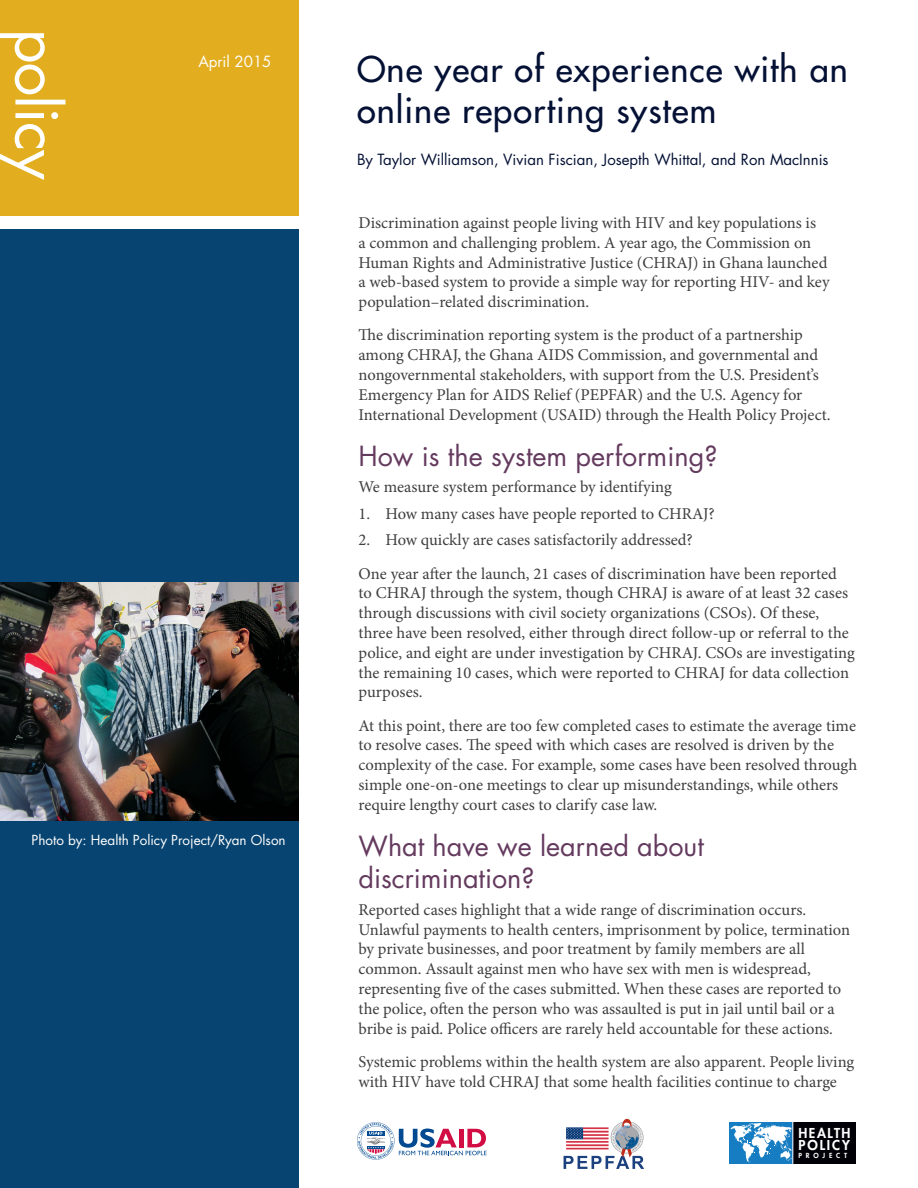
<style>
.page{position:relative;width:918px;height:1188px;background:#fff}
.page>*{position:absolute;margin:0;border:0;box-sizing:border-box;transform-origin:0 0}
.t1{font:500 34.5px/41.4px "Futura Std";letter-spacing:.03em;color:#041135}
.t2{font:27px/32.4px "Futura Std";color:#643a5e}
.t3{font:16.5px/19.8px "Minion Pro";color:#3e3e3f}
.t4{font:15px "Futura Std";color:#041135}
.t5{font:15px "Futura Std";color:#fff}
.t6{font:13.5px "Futura Std";color:#fff}
.t7{font:800 13.35px/12.5px "Futura Std";letter-spacing:.13em;color:#fff}
.t8{font:800 6.75px "Futura Std";letter-spacing:.565em;color:#fff}
</style>
<div class="page">
<div style="left:0;top:0;width:299px;height:216px;background:#e2ae1f"></div>
<div style="left:0;top:229px;width:299px;height:959px;background:#074471"></div>
<svg style="left:0;top:33px;width:65px;height:147px"></svg>
<div style="left:793px;top:1122px;width:63px;height:42px;background:#000006"></div>
<div style="left:730px;top:1122px;width:63px;height:42px;background:#177dc2"></div>
<svg style="left:730px;top:1123px;width:62px;height:40px"></svg>
<hr style="left:792px;top:1122px;width:1px;height:42px;background:#fff">
<svg style="left:357px;top:1122px;width:130px;height:38px"></svg>
<img style="left:0;top:583px;width:298px;height:238px">
<img style="left:563px;top:1118px;width:81px;height:51px">
<img style="left:564px;top:1156px;width:80px;height:13px">
<p class="t5" style="left:198px;top:52px;width:75px">April 2015</p>
<p class="t6" style="left:32px;top:832px;width:256px">Photo by: Health Policy Project/Ryan Olson</p>
<h1 class="t1" style="left:357px;top:48px;width:492px">One year of experience with an online reporting system</h1>
<p class="t4" style="left:357px;top:150px;width:473px">By Taylor Williamson, Vivian Fiscian, Josepth Whittal, and Ron MacInnis</p>
<p class="t3" style="left:359px;top:213px;width:473px">Discrimination against people living with HIV and key populations is<br>a common and challenging problem. A year ago, the Commission on Human Rights and Administrative Justice (CHRAJ) in Ghana launched a web-based system to provide a simple way for reporting HIV- and key population–related discrimination.</p>
<p class="t3" style="left:359px;top:325px;width:474px">The discrimination reporting system is the product of a partnership among CHRAJ, the Ghana AIDS Commission, and governmental and nongovernmental stakeholders, with support from the U.S. President’s Emergency Plan for AIDS Relief (PEPFAR) and the U.S. Agency for International Development (USAID) through the Health Policy Project.</p>
<h2 class="t2" style="left:359px;top:440px;width:360px">How is the system performing?</h2>
<p class="t3" style="left:359px;top:477px;width:315px">We measure system performance by identifying</p>
<p class="t3" style="left:359px;top:504px;width:358px">1. How many cases have people reported to CHRAJ?</p>
<p class="t3" style="left:359px;top:523px;width:480px;line-height:33.3px">2. How quickly are cases satisfactorily addressed?<br>One year after the launch, 21 cases of discrimination have been reported</p>
<p class="t3" style="left:359px;top:583px;width:498px">to CHRAJ through the system, though CHRAJ is aware of at least 32 cases through discussions with civil society organizations (CSOs). Of these, three have been resolved, either through direct follow-up or referral to the police, and eight are under investigation by CHRAJ. CSOs are investigating the remaining 10 cases, which were reported to CHRAJ for data collection purposes.</p>
<p class="t3" style="left:359px;top:716px;width:500px">At this point, there are too few completed cases to estimate the average time to resolve cases. The speed with which cases are resolved is driven by the complexity of the case. For example, some cases have been resolved through simple one-on-one meetings to clear up misunderstandings, while others require lengthy court cases to clarify case law.</p>
<h2 class="t2" style="left:359px;top:830px;width:347px">What have we learned about discrimination?</h2>
<p class="t3" style="left:359px;top:900px;width:493px">Reported cases highlight that a wide range of discrimination occurs.<br>Unlawful payments to health centers, imprisonment by police, termination by private businesses, and poor treatment by family members are all common. Assault against men who have sex with men is widespread, representing five of the cases submitted. When these cases are reported to the police, often the person who was assaulted is put in jail until bail or a bribe is paid. Police officers are rarely held accountable for these actions.</p>
<p class="t3" style="left:359px;top:1052px;width:497px">Systemic problems within the health system are also apparent. People living with HIV have told CHRAJ that some health facilities continue to charge</p>
<p class="t7" style="left:798px;top:1127px;width:54px">HEALTH<br>POLICY</p>
<p class="t8" style="left:798px;top:1151px;width:50px">PROJECT</p>
</div>
